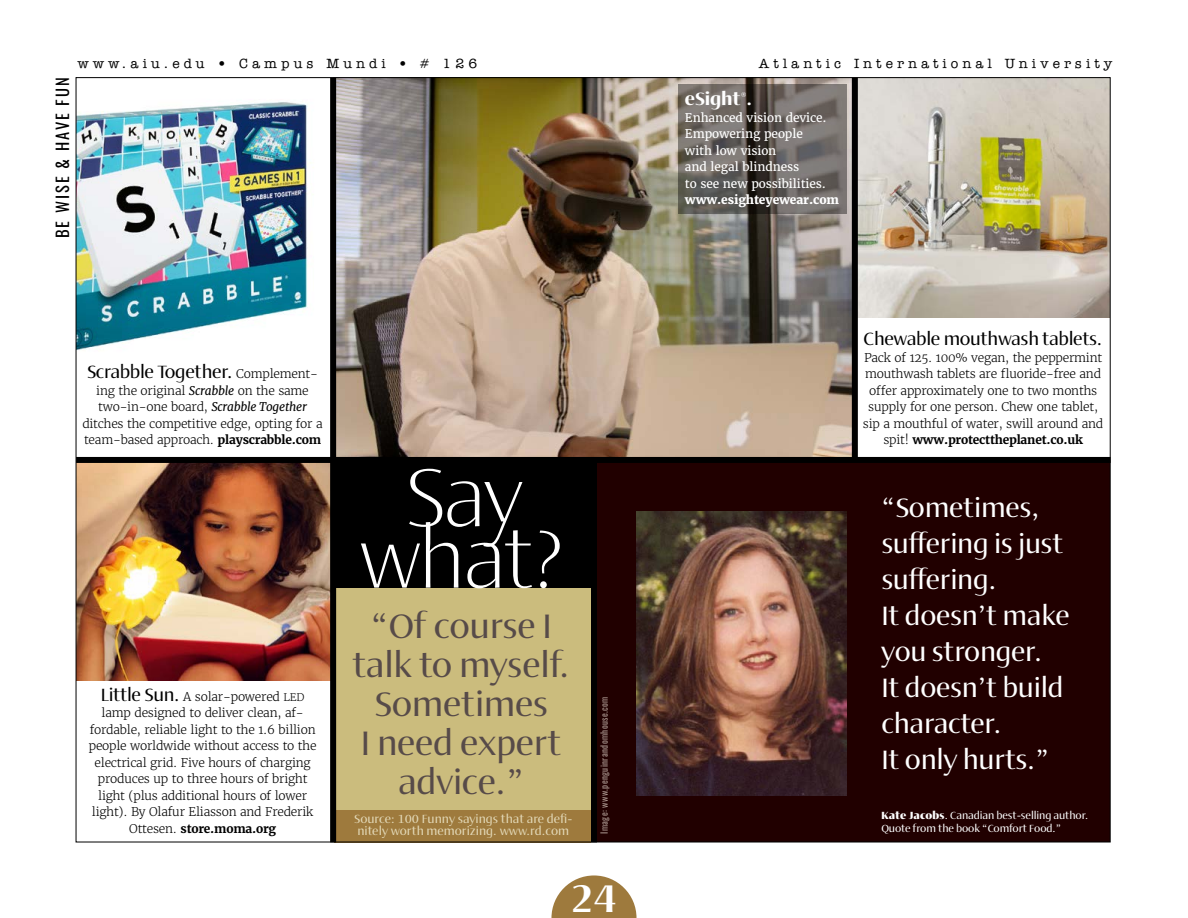
<style>
.page{position:relative;width:1188px;height:918px;background:#fff}
.page>*{position:absolute;margin:0;border:0;box-sizing:border-box;transform-origin:0 0}
.t1{font:300 84px/61.5px "Ador Hairline";letter-spacing:-.04em;color:#fff;text-align:center}
.t2{font:800 39px "Ador Hairline";color:#fff}
.t3{font:500 34.5px/39px "Ador Hairline";letter-spacing:-.01em;color:#574b49;text-align:center}
.t4{font:500 27px/36px "Ador Hairline";letter-spacing:-.01em;color:#fff}
.t5{font:500 18px "Ador Hairline";letter-spacing:-.02em;color:#000}
.t6{font:800 18px "Ador Hairline";letter-spacing:-.01em;color:#fff}
.t7{font:16.5px "Oswald";letter-spacing:.12em;color:#000}
.t8{font:500 13.5px "American Typewriter ITC Pro";letter-spacing:.3em;color:#000}
.t9{font:300 12px/16.5px "Merriweather";letter-spacing:-.02em;color:#000;text-align:center}
.t10{font:12px/16.5px "Merriweather";letter-spacing:-.01em;color:#fff}
.t11{font:500 12px/12px "Ador Hairline";color:#e3d9b8}
.t12{font:800 12px "Merriweather";letter-spacing:-.01em;color:#fff}
.t13{font:500 10.5px/13.5px "Ador Hairline";letter-spacing:-.01em;color:#fff}
.t14{font:9px "Oswald";letter-spacing:.04em;color:#a7938c}
.s1{font-family:"Merriweather";font-weight:300;font-size:12px}
.s2{font-weight:400;font-style:italic}
.s3{font-weight:700}
.s4{font-family:"Ador Hairline";font-weight:500;font-size:18px}
.s5{font-size:10.5px}
.s6{font-weight:900}
</style>
<div class="page">
<img style="left:858px;top:79px;width:251px;height:239px">
<img style="left:78px;top:463px;width:252px;height:218px">
<img style="left:78px;top:102px;width:233px;height:248px">
<img style="left:336px;top:79px;width:516px;height:378px">
<div style="left:597px;top:461px;width:513px;height:381px;background:#210000"></div>
<img style="left:637px;top:512px;width:210px;height:283px">
<div style="left:335px;top:461px;width:256px;height:127px;background:#000"></div>
<div style="left:335px;top:588px;width:256px;height:235px;background:#cbbc7d"></div>
<div style="left:335px;top:810px;width:256px;height:32px;background:#9e7a3d"></div>
<svg style="left:551px;top:875px;width:86px;height:43px"></svg>
<div style="left:76px;top:457px;width:1035px;height:6px;background:#000"></div>
<svg style="left:678px;top:84px;width:169px;height:129px;background:#66615d"></svg>
<div style="left:591px;top:459px;width:6px;height:383px;background:#000"></div>
<div style="left:852px;top:78px;width:6px;height:382px;background:#000"></div>
<div style="left:330px;top:78px;width:6px;height:764px;background:#000"></div>
<h3 class="t7" style="left:48px;top:238px;width:162px;rotate:-90deg">BE WISE &amp; HAVE FUN</h3>
<p class="t8" style="left:77px;top:55px;width:401px">www.aiu.edu • Campus Mundi • # 126</p>
<p class="t8" style="left:759px;top:55px;width:355px">Atlantic International University</p>
<h3 class="t6" style="left:685px;top:85px;width:69px">eSight®.</h3>
<p class="t10" style="left:685px;top:109px;width:143px">Enhanced vision device.<br>Empowering people with low vision<br>and legal blindness<br>to see new possibilities.</p>
<p class="t12" style="left:685px;top:192px;width:156px">www.esighteyewear.com</p>
<h3 class="t5" style="left:87px;top:359px;width:233px">Scrabble Together. <span class="s1">Complement-</span></h3>
<p class="t9" style="left:82px;top:382px;width:242px">ing the original <span class="s2">Scrabble</span> on the same two-in-one board, <span class="s2">Scrabble Together </span>ditches the competitive edge, opting for a team-based approach. <span class="s3">playscrabble.com</span></p>
<p class="t9" style="left:89px;top:688px;width:229px"><span class="s4">Little Sun.</span> A solar-powered <span class="s5">LED </span>lamp designed to deliver clean, af&shy;fordable, reliable light to the 1.6 billion people worldwide without access to the electrical grid. Five hours of charging produces up to three hours of bright light (plus additional hours of lower light). By Olafur Eliasson and Frederik Ottesen. <span class="s3">store.moma.org</span></p>
<h1 class="t1" style="left:359px;top:463px;width:211px">Say what?</h1>
<h3 class="t3" style="left:353px;top:605px;width:219px">“Of course I talk to myself.<br>Sometimes<br>I need expert advice.”</h3>
<p class="t11" style="left:354px;top:812px;width:220px">Source: 100 Funny sayings that are defi&shy;nitely worth memorizing. www.rd.com</p>
<p class="t14" style="left:596px;top:834px;width:139px;rotate:-90deg">Image: www.penguinrandomhouse.com</p>
<h2 class="t2" style="left:571px;top:868px;width:48px">24</h2>
<h3 class="t5" style="left:864px;top:326px;width:241px">Chewable mouthwash tablets.</h3>
<p class="t9" style="left:863px;top:349px;width:242px">Pack of 125. 100% vegan, the peppermint mouthwash tablets are fluoride-free and offer approximately one to two months supply for one person. Chew one tablet, sip a mouthful of water, swill around and spit! <span class="s3">www.protecttheplanet.co.uk</span></p>
<h3 class="t4" style="left:881px;top:489px;width:190px">“Sometimes, suffering is just suffering.<br>It doesn’t make you stronger.<br>It doesn’t build character.<br>It only hurts.”</h3>
<p class="t13" style="left:881px;top:808px;width:209px"><span class="s6">Kate Jacobs</span>. Canadian best-selling author.<br>Quote from the book “Comfort Food.”</p>
</div>
